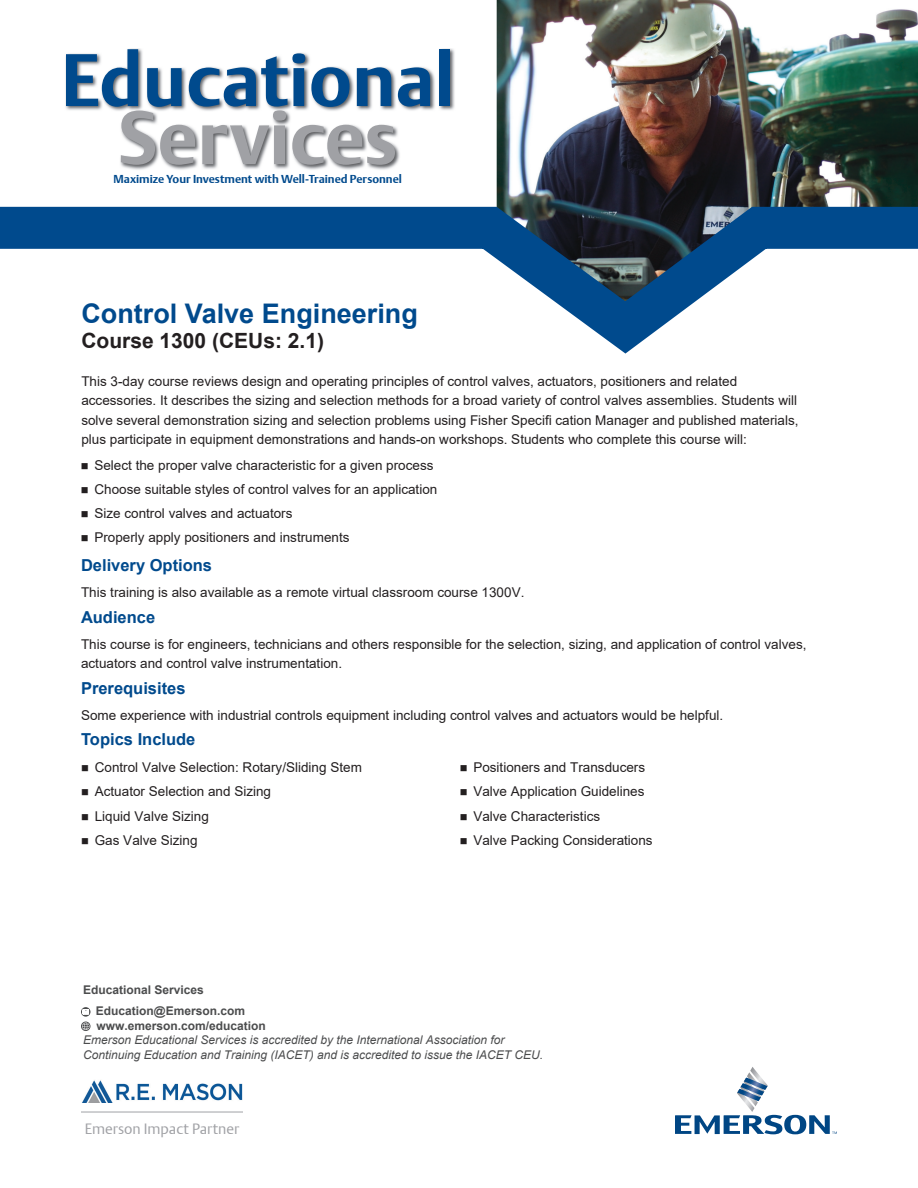
<style>
.page{position:relative;width:918px;height:1188px;background:#fff}
.page>*{position:absolute;margin:0;border:0;box-sizing:border-box;transform-origin:0 0}
.t1{font:700 75px "DTL Argo T";color:#a0a1a5}
.t2{font:700 73.5px "DTL Argo T";color:#004a8d}
.t3{font:700 27px "Arial";color:#004a8d}
.t4{font:700 21px "Arial";color:#231f20}
.t5{font:700 16.5px "Arial";color:#004a8d}
.t6{font:14.85px "DTL Argo T Light";color:#a0a1a5}
.t7{font:13.5px/19.5px "Arial";color:#231f20}
.t8{font:italic 12px/14.5px "Arial";color:#4b4c4d}
.t9{font:700 12px/21.1px "Arial";color:#4b4c4d}
.t10{font:700 11.4px "DTL Argo T";color:#004a8d}
</style>
<div class="page">
<img style="left:497px;top:0;width:421px;height:186px">
<svg style="left:675px;top:1067px;width:162px;height:67px"></svg>
<svg style="left:0;top:186px;width:918px;height:168px"></svg>
<img style="left:65px;top:48px;width:390px;height:122px">
<svg style="left:81px;top:1007px;width:10px;height:10px"></svg>
<svg style="left:83px;top:1009px;width:6px;height:5px"></svg>
<svg style="left:82px;top:1022px;width:8px;height:8px"></svg>
<hr style="left:81px;top:1112px;width:162px;height:1px;background:#a0a1a5">
<img style="left:82px;top:1080px;width:161px;height:23px">
<h2 class="t2" style="left:61px;top:36px;width:395px">Educational</h2>
<h1 class="t1" style="left:118px;top:93px;width:281px">Services</h1>
<p class="t10" style="left:114px;top:172px;width:290px">Maximize Your Investment with Well-Trained Personnel</p>
<h3 class="t3" style="left:81px;top:295px;width:338px">Control Valve Engineering</h3>
<h3 class="t4" style="left:81px;top:326px;width:244px">Course 1300 (CEUs: 2.1)</h3>
<p class="t7" style="left:81px;top:371px;width:719px">This 3-day course reviews design and operating principles of control valves, actuators, positioners and related accessories. It describes the sizing and selection methods for a broad variety of control valves assemblies. Students will solve several demonstration sizing and selection problems using Fisher Specifi cation Manager and published materials, plus participate in equipment demonstrations and hands-on workshops. Students who complete this course will:</p>
<p class="t7" style="left:81px;top:455px;width:354px">■ Select the proper valve characteristic for a given process</p>
<p class="t7" style="left:81px;top:479px;width:358px">■ Choose suitable styles of control valves for an application</p>
<p class="t7" style="left:81px;top:504px;width:213px">■ Size control valves and actuators</p>
<p class="t7" style="left:81px;top:528px;width:270px">■ Properly apply positioners and instruments</p>
<p class="t5" style="left:81px;top:554px;width:133px">Delivery Options</p>
<p class="t7" style="left:81px;top:583px;width:445px">This training is also available as a remote virtual classroom course 1300V.</p>
<p class="t5" style="left:81px;top:606px;width:76px">Audience</p>
<p class="t7" style="left:81px;top:634px;width:727px">This course is for engineers, technicians and others responsible for the selection, sizing, and application of control valves, actuators and control valve instrumentation.</p>
<p class="t5" style="left:81px;top:677px;width:106px">Prerequisites</p>
<p class="t7" style="left:81px;top:705px;width:644px">Some experience with industrial controls equipment including control valves and actuators would be helpful.</p>
<p class="t5" style="left:81px;top:728px;width:116px">Topics Include</p>
<p class="t7" style="left:81px;top:758px;width:282px">■ Control Valve Selection: Rotary/Sliding Stem</p>
<p class="t7" style="left:81px;top:782px;width:191px">■ Actuator Selection and Sizing</p>
<p class="t7" style="left:81px;top:806px;width:129px">■ Liquid Valve Sizing</p>
<p class="t7" style="left:81px;top:830px;width:118px">■ Gas Valve Sizing</p>
<p class="t7" style="left:460px;top:758px;width:187px">■ Positioners and Transducers</p>
<p class="t7" style="left:460px;top:782px;width:186px">■ Valve Application Guidelines</p>
<p class="t7" style="left:460px;top:806px;width:142px">■ Valve Characteristics</p>
<p class="t7" style="left:460px;top:830px;width:194px">■ Valve Packing Considerations</p>
<p class="t9" style="left:96px;top:980px;width:151px;text-indent:-13px">Educational Services<br>Education@Emerson.com</p>
<p class="t9" style="left:96px;top:1015px;width:171px">www.emerson.com/education</p>
<p class="t8" style="left:83px;top:1033px;width:462px">Emerson Educational Services is accredited by the International Association for<br>Continuing Education and Training (IACET) and is accredited to issue the IACET CEU.</p>
<p class="t6" style="left:85px;top:1120px;width:156px">Emerson Impact Partner</p>
</div>
